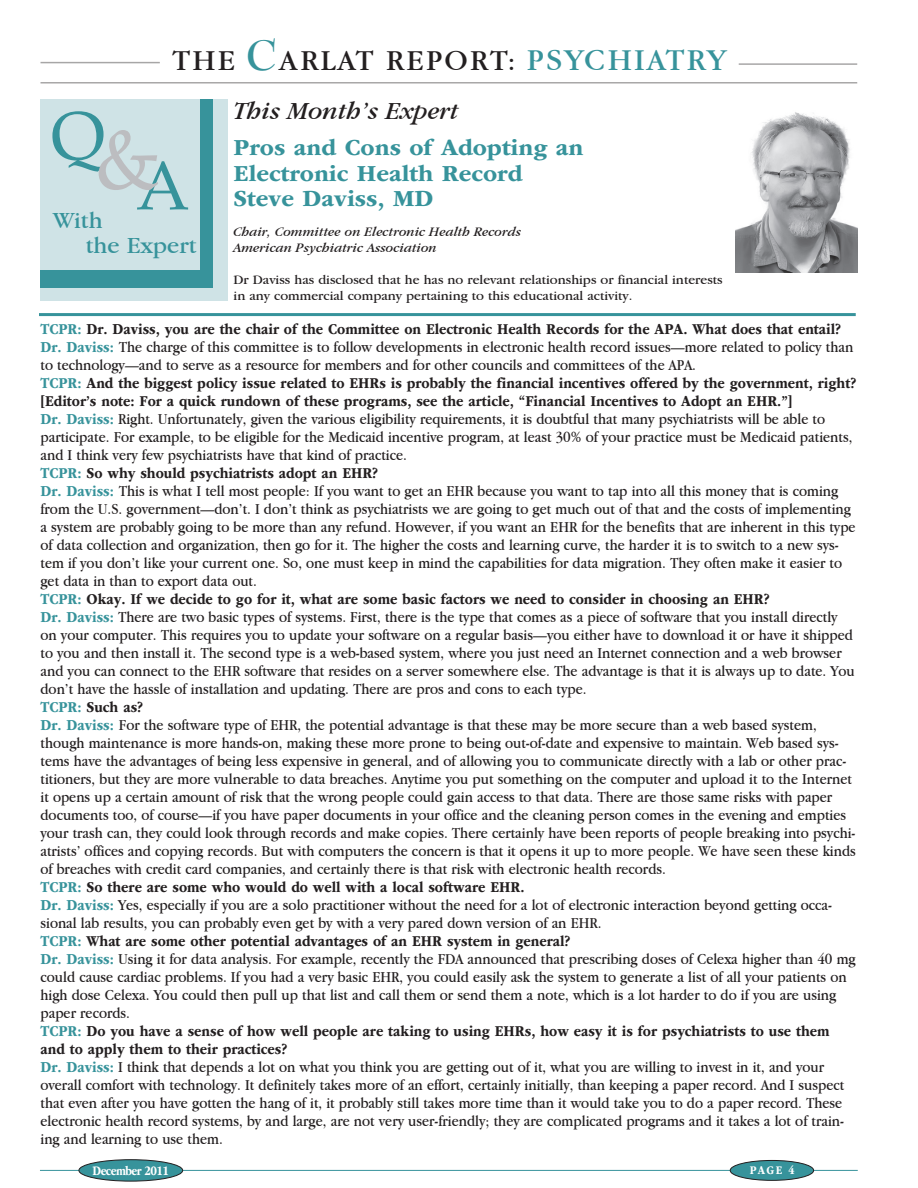
<style>
.page{position:relative;width:918px;height:1188px;background:#fff}
.page>*{position:absolute;margin:0;border:0;box-sizing:border-box;transform-origin:0 0}
.t1{font:84px "Book Antiqua";color:#bcbdc0}
.t2{font:69px "Book Antiqua";color:#37939b}
.t3{font:30px "Garamond IT Cby BT";letter-spacing:.075em;color:#231f20}
.t4{font:italic 25.5px "Garamond IT Cby BT";color:#231f20}
.t5{font:700 24px/25.5px "ITC Garamond Std";color:#37939b}
.t6{font:24px "Garamond IT Cby BT";color:#37939b}
.t7{font:15.75px/18px "Garamond IT Cby BT";color:#231f20;scale:.88 1}
.t8{font:700 15.75px/18px "ITC Garamond Std";color:#231f20;scale:.88 1}
.t9{font:13.5px/16.2px "Garamond IT Cby BT";color:#231f20}
.t10{font:italic 13.5px/16.2px "Garamond IT Cby BT";color:#231f20}
.t11{font:700 13.5px "ITC Garamond Std";letter-spacing:-.05em;color:#fff;scale:.82 1}
.t12{font:700 12.15px "ITC Garamond Std";color:#fff;scale:.85 1}
.s1{font-family:"Bernhard Modern Std";font-weight:700;font-size:46.5px;color:#37939b}
.s2{font-size:31.5px;color:#37939b}
.s3{color:#37939b}
.s4{font-family:"ITC Garamond Std";font-weight:700;color:#37939b}
</style>
<div class="page">
<hr style="left:739px;top:63px;width:118px;height:2px;background:#231f20">
<hr style="left:40px;top:62px;width:120px;height:1px;background:#231f20">
<hr style="left:40px;top:82px;width:817px;height:2px;background:#231f20">
<hr style="left:40px;top:1170px;width:818px;height:1px;background:#37939b">
<div style="left:730px;top:1160px;width:84px;height:20px;background:#37939b;border-radius:50%"></div>
<div style="left:730px;top:1160px;width:84px;height:21px;border:1px solid #231f20;border-radius:50%"></div>
<div style="left:79px;top:1160px;width:104px;height:21px;background:#37939b;border-radius:50%"></div>
<div style="left:79px;top:1159px;width:104px;height:23px;border:1px solid #231f20;border-radius:50%"></div>
<div style="left:41px;top:99px;width:187px;height:202px;background:#cfe3e6"></div>
<div style="left:40px;top:99px;width:173px;height:188px;background:#37939b"></div>
<div style="left:41px;top:99px;width:159px;height:171px;background:#cfe3e6"></div>
<hr style="left:39px;top:313px;width:817px;height:3px;background:#37939b">
<img style="left:735px;top:112px;width:122px;height:160px">
<h3 class="t3" style="left:172px;top:43px;width:555px">The <span class="s1">c</span>arlat report: <span class="s2">Psychiatry</span></h3>
<h2 class="t2" style="left:51px;top:93px;width:56px">Q</h2>
<h1 class="t1" style="left:95px;top:108px;width:67px">&amp;</h1>
<h2 class="t2" style="left:136px;top:143px;width:55px">A</h2>
<h3 class="t6" style="left:86px;top:231px;width:112px">the Expert</h3>
<h3 class="t6" style="left:53px;top:206px;width:51px">With</h3>
<h3 class="t4" style="left:234px;top:96px;width:227px">This Month’s Expert</h3>
<h3 class="t5" style="left:234px;top:135px;width:352px">Pros and Cons of Adopting an<br>Electronic Health Record<br>Steve Daviss, MD</h3>
<p class="t10" style="left:234px;top:224px;width:289px">Chair, Committee on Electronic Health Records<br>American Psychiatric Association</p>
<p class="t9" style="left:234px;top:271px;width:491px">Dr Daviss has disclosed that he has no relevant relationships or financial interests in any commercial company pertaining to this educational activity.</p>
<p class="t8" style="left:40px;top:320px;width:911px"><span class="s3">TCPR:</span> Dr. Daviss, you are the chair of the Committee on Electronic Health Records for the APA. What does that entail?</p>
<p class="t7" style="left:40px;top:338px;width:925px"><span class="s4">Dr. Daviss:</span> The charge of this committee is to follow developments in electronic health record issues—more related to policy than to technology—and to serve as a resource for members and for other councils and committees of the APA.</p>
<p class="t8" style="left:40px;top:374px;width:928px"><span class="s3">TCPR:</span> And the biggest policy issue related to EHRs is probably the financial incentives offered by the government, right? [Editor’s note: For a quick rundown of these programs, see the article, “Financial Incentives to Adopt an EHR.”]</p>
<p class="t7" style="left:40px;top:410px;width:924px"><span class="s4">Dr. Daviss:</span> Right. Unfortunately, given the various eligibility requirements, it is doubtful that many psychiatrists will be able to participate. For example, to be eligible for the Medicaid incentive program, at least 30% of your practice must be Medicaid patients, and I think very few psychiatrists have that kind of practice.</p>
<p class="t8" style="left:40px;top:464px;width:385px"><span class="s3">TCPR:</span> So why should psychiatrists adopt an EHR?</p>
<p class="t7" style="left:40px;top:482px;width:473px"><span class="s4">Dr. Daviss:</span> This is what I tell most people: If you want to get an EHR</p>
<p class="t7" style="left:40px;top:482px;width:923px;text-indent:437px">because you want to tap into all this money that is coming from the U.S. government—don’t. I don’t think as psychiatrists we are going to get much out of that and the costs of implementing a system are probably going to be more than any refund. However, if you want an EHR</p>
<p class="t7" style="left:40px;top:518px;width:928px;text-indent:541px">for the benefits that are inherent in this type of data collection and organization, then go for it. The higher the costs and learning curve, the harder it is to switch to a new sys&shy;tem if you don’t like your current one. So, one must keep in mind the capabilities for data migration. They often make it easier to get data in than to export data out.</p>
<p class="t8" style="left:40px;top:590px;width:830px"><span class="s3">TCPR:</span> Okay. If we decide to go for it, what are some basic factors we need to consider in choosing an EHR?</p>
<p class="t7" style="left:40px;top:608px;width:925px"><span class="s4">Dr. Daviss:</span> There are two basic types of systems. First, there is the type that comes as a piece of software that you install directly on your computer. This requires you to update your software on a regular basis—you either have to download it or have it shipped to you and then install it. The second type is a web-based system, where you just need an Internet connection and a web browser and you can connect to the EHR</p>
<p class="t7" style="left:40px;top:662px;width:927px;text-indent:204px">software that resides on a server somewhere else. The advantage is that it is always up to date. You don’t have the hassle of installation and updating. There are pros and cons to each type.</p>
<p class="t8" style="left:40px;top:698px;width:118px"><span class="s3">TCPR:</span> Such as?</p>
<p class="t7" style="left:40px;top:716px;width:928px"><span class="s4">Dr. Daviss:</span> For the software type of EHR, the potential advantage is that these may be more secure than a web based system, though maintenance is more hands-on, making these more prone to being out-of-date and expensive to maintain. Web based sys&shy;tems have the advantages of being less expensive in general, and of allowing you to communicate directly with a lab or other prac&shy;titioners, but they are more vulnerable to data breaches. Anytime you put something on the computer and upload it to the Internet it opens up a certain amount of risk that the wrong people could gain access to that data. There are those same risks with paper documents too, of course—if you have paper documents in your office and the cleaning person comes in the evening and empties your trash can, they could look through records and make copies. There certainly have been reports of people breaking into psychi&shy;atrists’ offices and copying records. But with computers the concern is that it opens it up to more people. We have seen these kinds of breaches with credit card companies, and certainly there is that risk with electronic health records.</p>
<p class="t8" style="left:40px;top:878px;width:552px"><span class="s3">TCPR:</span> So there are some who would do well with a local software EHR.</p>
<p class="t7" style="left:40px;top:896px;width:901px"><span class="s4">Dr. Daviss:</span> Yes, especially if you are a solo practitioner without the need for a lot of electronic interaction beyond getting occa&shy;sional lab results, you can probably even get by with a very pared down version of an EHR.</p>
<p class="t8" style="left:40px;top:932px;width:604px"><span class="s3">TCPR:</span> What are some other potential advantages of an EHR system in general?</p>
<p class="t7" style="left:40px;top:950px;width:928px"><span class="s4">Dr. Daviss:</span> Using it for data analysis. For example, recently the FDA announced that prescribing doses of Celexa higher than 40 mg could cause cardiac problems. If you had a very basic EHR, you could easily ask the system to generate a list of all your patients on high dose Celexa. You could then pull up that list and call them or send them a note, which is a lot harder to do if you are using paper records.</p>
<p class="t8" style="left:40px;top:1022px;width:898px"><span class="s3">TCPR:</span> Do you have a sense of how well people are taking to using EHRs, how easy it is for psychiatrists to use them and to apply them to their practices?</p>
<p class="t7" style="left:40px;top:1058px;width:915px"><span class="s4">Dr. Daviss:</span> I think that depends a lot on what you think you are getting out of it, what you are willing to invest in it, and your overall comfort with technology. It definitely takes more of an effort, certainly initially, than keeping a paper record. And I suspect that even after you have gotten the hang of it, it probably still takes more time than it would take you to do a paper record. These electronic health record systems, by and large, are not very user-friendly; they are complicated programs and it takes a lot of train&shy;ing and learning to use them.</p>
<p class="t11" style="left:93px;top:1163px;width:95px">December 2011</p>
<p class="t12" style="left:750px;top:1163px;width:54px">PAGE 4</p>
</div>
